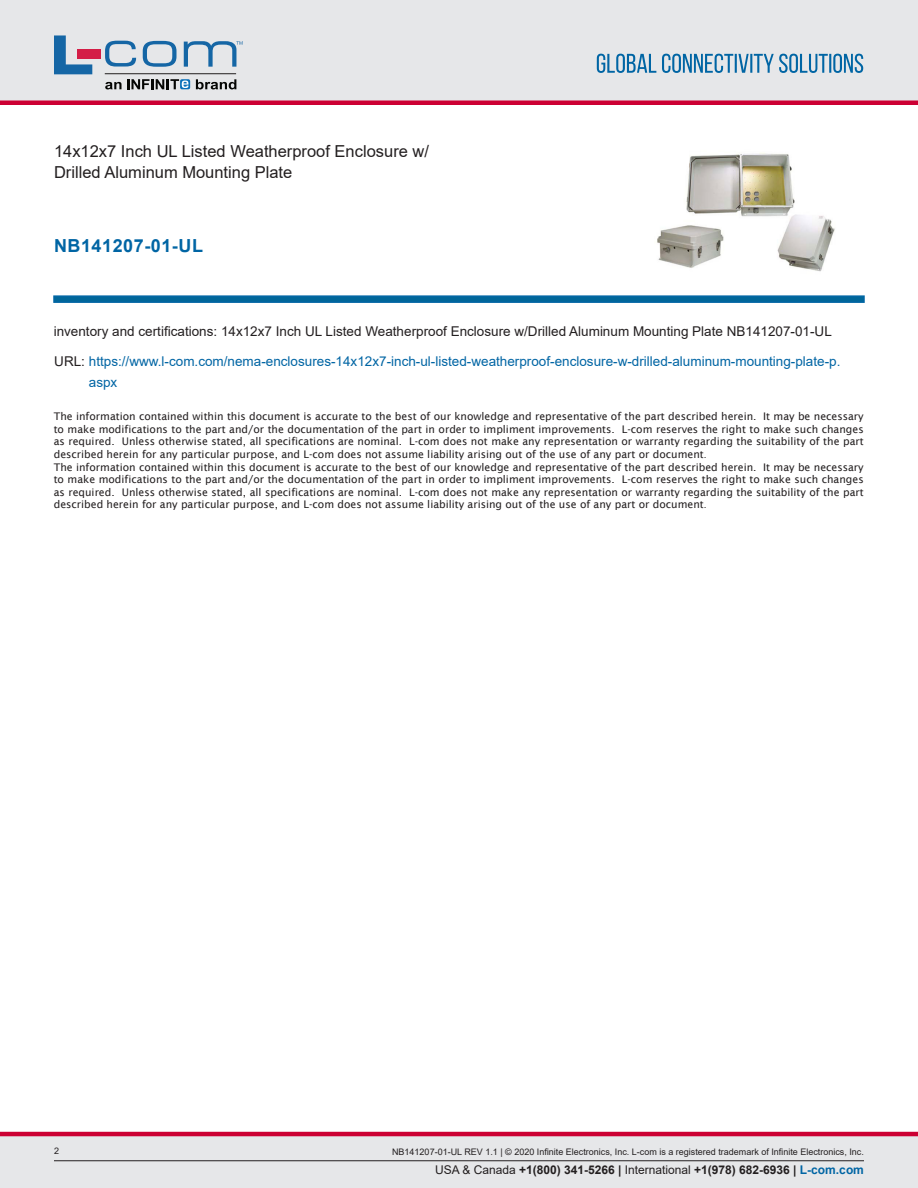
<style>
.page{position:relative;width:918px;height:1188px;background:#fff}
.page>*{position:absolute;margin:0;border:0;box-sizing:border-box;transform-origin:0 0}
.PN{font:700 18px "Arial";letter-spacing:.03em;color:#0065a4}
.Web_Description_Para{font:16.5px/21px "Arial";color:#231f20}
.Web_Description_Para-2{font:13.5px/21.6px "Arial";color:#0065a4}
.Web_Description_Para-3{font:13.5px "Arial";color:#231f20}
.t1{font:700 12px "Arial";color:#231f20}
.t2{font:10.5px/12.6px "Lucida Sans";color:#231f20;text-align:justify}
.t3{font:9px "Arial";color:#231f20}
.s1{color:#231f20}
.s2{font-size:9px}
.s3{font-weight:400}
.s4{color:#0065a4}
</style>
<div class="page">
<div style="left:0;top:1136px;width:918px;height:52px;background:#e6e7e9"></div>
<hr style="left:0;top:1132px;width:918px;height:4px;background:#c03">
<div style="left:0;top:0;width:918px;height:102px;background:#e6e7e9"></div>
<div style="left:0;top:100px;width:918px;height:5px;background:#c03"></div>
<hr style="left:54px;top:1160px;width:810px;height:1px;background:#231f20">
<svg style="left:597px;top:54px;width:266px;height:19px"></svg>
<hr style="left:105px;top:73px;width:131px;height:1px;background:#211e1e">
<svg style="left:54px;top:35px;width:38px;height:39px"></svg>
<svg style="left:143px;top:41px;width:34px;height:26px"></svg>
<svg style="left:105px;top:41px;width:31px;height:26px"></svg>
<div style="left:77px;top:49px;width:23px;height:10px;background:#d41e47"></div>
<svg style="left:180px;top:79px;width:10px;height:10px"></svg>
<svg style="left:196px;top:79px;width:40px;height:10px"></svg>
<svg style="left:105px;top:79px;width:83px;height:10px"></svg>
<svg style="left:184px;top:41px;width:59px;height:26px"></svg>
<svg style="left:53px;top:295px;width:812px;height:8px;fill:#00669f"></svg>
<img style="left:657px;top:153px;width:178px;height:119px">
<h1 class="Web_Description_Para" style="left:54px;top:141px;width:377px">14x12x7 Inch UL Listed Weatherproof Enclosure w/<br>Drilled Aluminum Mounting Plate</h1>
<p class="PN" style="left:54px;top:233px;width:151px">NB141207-01-UL</p>
<h1 class="Web_Description_Para-3" style="left:54px;top:322px;width:780px">inventory and certifications: 14x12x7 Inch UL Listed Weatherproof Enclosure w/Drilled Aluminum Mounting Plate NB141207-01-UL</h1>
<h1 class="Web_Description_Para-2" style="left:89px;top:350px;width:753px;text-indent:-34px"><span class="s1">URL:</span> https://www.l-com.com/nema-enclosures-14x12x7-inch-ul-listed-weatherproof-enclosure-w-drilled-aluminum-mounting-plate-p. aspx</h1>
<p class="t2" style="left:54px;top:410px;width:811px">The information contained within this document is accurate to the best of our knowledge and representative of the part described herein. It may be necessary to make modifications to the part and/or the documentation of the part in order to impliment improvements. L-com reserves the right to make such changes as required. Unless otherwise stated, all specifications are nominal. L-com does not make any representation or warranty regarding the suitability of the part described herein for any particular purpose, and L-com does not assume liability arising out of the use of any part or document<span class="s2">.</span></p>
<p class="t2" style="left:54px;top:460px;width:811px">The information contained within this document is accurate to the best of our knowledge and representative of the part described herein. It may be necessary to make modifications to the part and/or the documentation of the part in order to impliment improvements. L-com reserves the right to make such changes as required. Unless otherwise stated, all specifications are nominal. L-com does not make any representation or warranty regarding the suitability of the part described herein for any particular purpose, and L-com does not assume liability arising out of the use of any part or document<span class="s2">.</span></p>
<p class="t3" style="left:54px;top:1144px;width:7px">2</p>
<p class="t3" style="left:392px;top:1146px;width:473px">NB141207-01-UL REV 1.1 | © 2020 Infinite Electronics, Inc. L-com is a registered trademark of Infinite Electronics, Inc.</p>
<p class="t1" style="left:435px;top:1162px;width:430px"><span class="s3">USA &amp; Canada</span> +1(800) 341-5266 | <span class="s3">International</span> +1(978) 682-6936 | <span class="s4">L-com.com</span></p>
</div>
